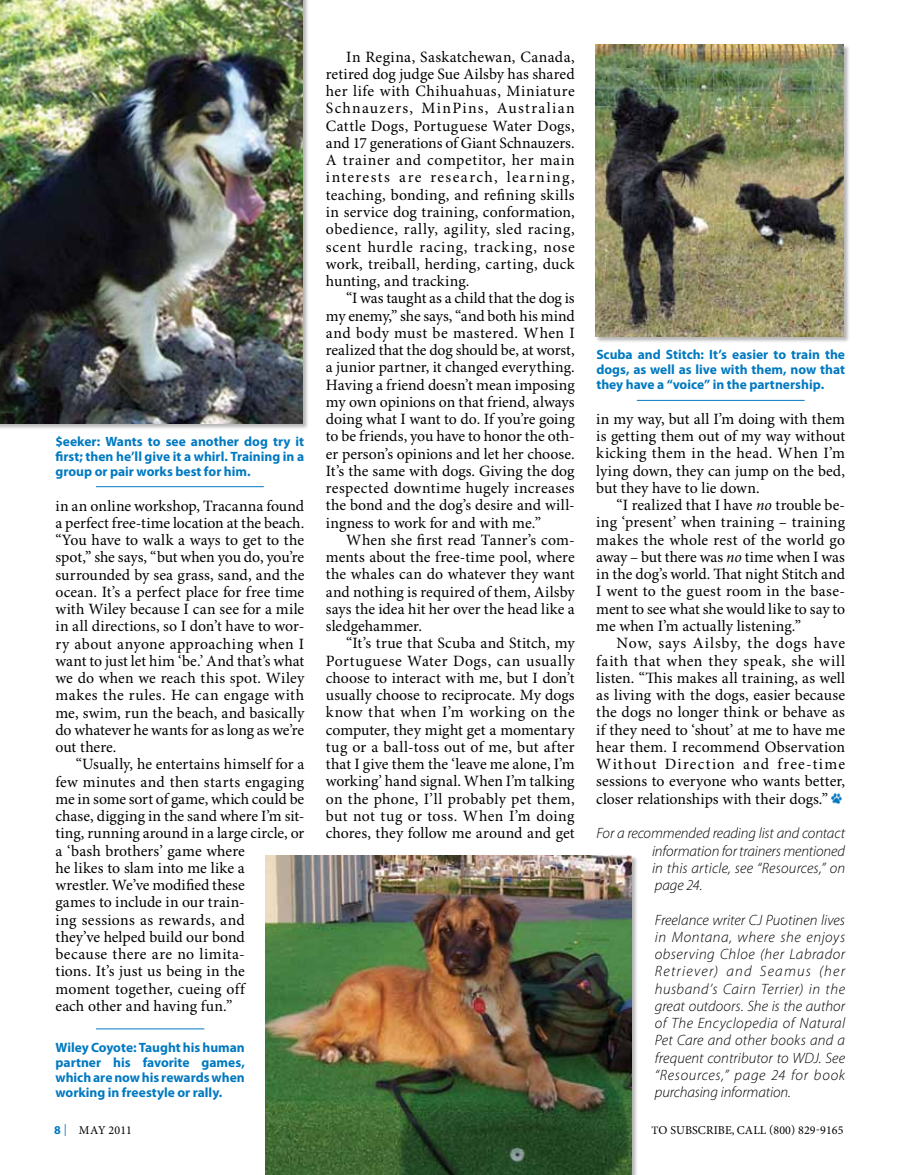
<style>
.page{position:relative;width:918px;height:1175px;background:#fff}
.page>*{position:absolute;margin:0;border:0;box-sizing:border-box;transform-origin:0 0}
.t1{font:15.75px/17.2px "Minion Pro";letter-spacing:.005em;color:#000;text-align:justify}
.t2{font:italic 300 15px/17.2px "Myriad Pro";color:#000;text-align:justify}
.t3{font:700 13.5px/15px "Myriad Pro";color:#0079c1;text-align:justify}
.t4{font:12px "Minion Pro";letter-spacing:.01em;color:#000}
.s1{font-style:italic}
.s2{font-family:"Myriad Pro";font-weight:700;color:#0079c1}
.s3{color:#0079c1}
.s4{font-size:11.25px}
</style>
<div class="page">
<svg style="left:832px;top:793px;width:10px;height:11px"></svg>
<div style="left:595px;top:44px;width:255px;height:300px;background:#000;opacity:.3"></div>
<img style="left:596px;top:45px;width:248px;height:292px">
<div style="left:0;top:0;width:310px;height:430px;background:#000;opacity:.3"></div>
<img style="left:0;top:0;width:303px;height:423px">
<hr style="left:96px;top:486px;width:168px;height:1px;background:#0079c1">
<hr style="left:637px;top:400px;width:168px;height:1px;background:#0079c1">
<hr style="left:96px;top:1028px;width:108px;height:1px;background:#0079c1">
<img style="left:265px;top:855px;width:367px;height:319px">
<p class="t3" style="left:55px;top:433px;width:250px">$eeker: Wants to see another dog try it first; then he’ll give it a whirl. Training in a group or pair works best for him.</p>
<p class="t1" style="left:55px;top:497px;width:251px">in an online workshop, Tracanna found a perfect free-time location at the beach. “You have to walk a ways to get to the spot,” she says, “but when you do, you’re surrounded by sea grass, sand, and the ocean. It’s a perfect place for free time with Wiley because I can see for a mile in all directions, so I don’t have to wor&shy;ry about anyone approaching when I want to just let him ‘be.’ And that’s what we do when we reach this spot. Wiley makes the rules. He can engage with me, swim, run the beach, and basically do whatever he wants for as long as we’re out there.</p>
<p class="t1" style="left:55px;top:756px;width:250px;text-align:left;text-indent:20px">“Usually, he entertains himself for a few minutes and then starts engaging me in some sort of game, which could be chase, digging in the sand where I’m sit&shy;ting, running around in a large circle, or a ‘bash brothers’ game where<br>he likes to slam into me like a<br>wrestler. We’ve modified these<br>games to include in our train-<br>ing sessions as rewards, and<br>they’ve helped build our bond<br>because there are no limita-<br>tions. It’s just us being in the<br>moment together, cueing off<br>each other and having fun.”</p>
<p class="t3" style="left:55px;top:1039px;width:191px">Wiley Coyote: Taught his human partner his favorite games, which are now his rewards when working in freestyle or rally.</p>
<p class="t1" style="left:326px;top:49px;width:250px;text-indent:20px">In Regina, Saskatchewan, Canada, retired dog judge Sue Ailsby has shared her life with Chihuahuas, Miniature Schnauzers, MinPins, Australian Cattle Dogs, Portuguese Water Dogs, and 17 generations of Giant Schnauzers.<br>A trainer and competitor, her main interests are research, learning, teaching, bonding, and refining skills in service dog training, conformation, obedience, rally, agility, sled racing, scent hurdle racing, tracking, nose work, treiball, herding, carting, duck hunting, and tracking.</p>
<p class="t1" style="left:326px;top:290px;width:250px;text-indent:20px">“I was taught as a child that the dog is my enemy,” she says, “and both his mind and body must be mastered. When I realized that the dog should be, at worst, a junior partner, it changed everything.<br>Having a friend doesn’t mean imposing my own opinions on that friend, always doing what I want to do. If you’re going to be friends, you have to honor the oth&shy;er person’s opinions and let her choose.<br>It’s the same with dogs. Giving the dog respected downtime hugely increases the bond and the dog’s desire and will&shy;ingness to work for and with me.”</p>
<p class="t1" style="left:326px;top:532px;width:251px;text-indent:20px">When she first read Tanner’s com&shy;ments about the free-time pool, where the whales can do whatever they want and nothing is required of them, Ailsby says the idea hit her over the head like a sledgehammer.</p>
<p class="t1" style="left:326px;top:635px;width:251px;text-indent:20px">“It’s true that Scuba and Stitch, my Portuguese Water Dogs, can usually choose to interact with me, but I don’t usually choose to reciprocate. My dogs know that when I’m working on the computer, they might get a momentary tug or a ball-toss out of me, but after that I give them the ‘leave me alone, I’m working’ hand signal. When I’m talking on the phone, I’ll probably pet them, but not tug or toss. When I’m doing chores, they follow me around and get</p>
<p class="t3" style="left:596px;top:347px;width:250px">Scuba and Stitch: It’s easier to train the dogs, as well as live with them, now that they have a “voice” in the partnership.</p>
<p class="t1" style="left:596px;top:411px;width:250px">in my way, but all I’m doing with them is getting them out of my way without kicking them in the head. When I’m lying down, they can jump on the bed, but they have to lie down.</p>
<p class="t1" style="left:596px;top:497px;width:250px;text-indent:20px">“I realized that I have <span class="s1">no</span> trouble be&shy;ing ‘present’ when training – training makes the whole rest of the world go away – but there was <span class="s1">no</span> time when I was in the dog’s world. That night Stitch and I went to the guest room in the base&shy;ment to see what she would like to say to me when I’m actually listening.”</p>
<p class="t1" style="left:596px;top:635px;width:250px;text-indent:20px">Now, says Ailsby, the dogs have faith that when they speak, she will listen. “This makes all training, as well as living with the dogs, easier because the dogs no longer think or behave as if they need to ‘shout’ at me to have me hear them. I recommend Observation Without Direction and free-time sessions to everyone who wants better, closer relationships with their dogs.”</p>
<p class="t2" style="left:652px;top:825px;width:195px;text-indent:-56px">For a recommended reading list and contact information for trainers mentioned in this article, see “Resources,” on page 24.</p>
<p class="t2" style="left:655px;top:911px;width:192px">Freelance writer CJ Puotinen lives in Montana, where she enjoys observing Chloe (her Labrador Retriever) and Seamus (her husband’s Cairn Terrier) in the great outdoors. She is the author of The Encyclopedia of Natural Pet Care and other books and a frequent contributor to WDJ. See “Resources,” page 24 for book purchasing information.</p>
<p class="t4" style="left:54px;top:1123px;width:80px"><span class="s2">8</span> <span class="s3">|</span> may 2011</p>
<p class="t4" style="left:652px;top:1123px;width:193px"><span class="s4">T</span>o subscribe, call (800) 829-9165</p>
</div>
